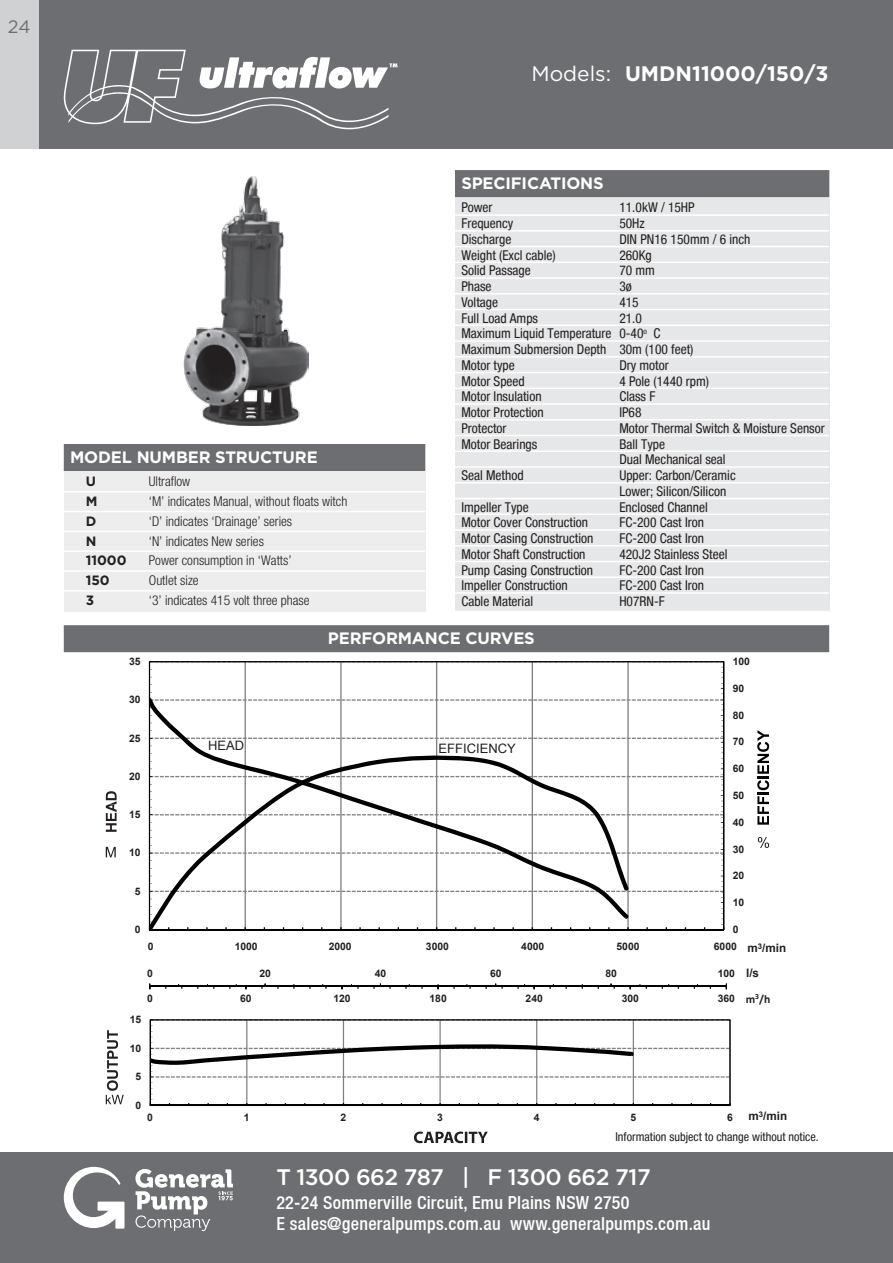
<style>
.page{position:relative;width:893px;height:1263px;background:#fff}
.page>*{position:absolute;margin:0;border:0;box-sizing:border-box;transform-origin:0 0}
.t1{font:500 22.5px "Gotham";letter-spacing:-.025em;color:#fff}
.t2{font:700 21px "Gotham";color:#fff}
.t3{font:500 condensed 18px/21px "Helvetica Neue";letter-spacing:.015em;color:#fff}
.t4{font:18px "Gotham";color:#6d6e71}
.t5{font:700 16.5px "Gotham";letter-spacing:-.01em;color:#fff}
.t6{font:condensed 13.5px/15.8px "Helvetica Neue Condensed";color:#231f20}
.t7{font:300 condensed 13.5px/19.8px "Helvetica Neue";color:#231f20}
.t8{font:700 13.5px/19.8px "Gotham";color:#231f20}
.t9{font:13.05px "Arial";color:#231f20}
.t10{font:condensed 12.15px "Helvetica Neue Condensed";color:#231f20}
.t11{font:700 11.7px "Arial";color:#231f20}
.t12{font:700 11.7px "Calibri";color:#231f20}
.t13{font:700 10.35px "Arial";color:#231f20}
.s1{font-weight:400}
</style>
<div class="page">
<div style="left:0;top:0;width:893px;height:149px;background:#6d6e71"></div>
<div style="left:0;top:1152px;width:893px;height:111px;background:#6d6e71"></div>
<div style="left:0;top:0;width:38px;height:149px;background:#cfd1d2"></div>
<div style="left:64px;top:625px;width:765px;height:27px;background:#6d6e71"></div>
<svg style="left:64px;top:50px;width:334px;height:79px"></svg>
<div style="left:455px;top:170px;width:374px;height:441px;background:#e6e7e8"></div>
<div style="left:455px;top:170px;width:374px;height:27px;background:#6d6e71"></div>
<hr style="left:455px;top:214px;width:374px;height:2px;background:#fff">
<hr style="left:455px;top:230px;width:374px;height:2px;background:#fff">
<hr style="left:455px;top:246px;width:374px;height:1px;background:#fff">
<hr style="left:455px;top:262px;width:374px;height:1px;background:#fff">
<hr style="left:455px;top:277px;width:374px;height:2px;background:#fff">
<hr style="left:455px;top:293px;width:374px;height:2px;background:#fff">
<hr style="left:455px;top:309px;width:374px;height:1px;background:#fff">
<hr style="left:455px;top:325px;width:374px;height:1px;background:#fff">
<hr style="left:455px;top:340px;width:374px;height:2px;background:#fff">
<hr style="left:455px;top:356px;width:374px;height:2px;background:#fff">
<hr style="left:455px;top:372px;width:374px;height:1px;background:#fff">
<hr style="left:455px;top:387px;width:374px;height:2px;background:#fff">
<hr style="left:455px;top:403px;width:374px;height:2px;background:#fff">
<hr style="left:455px;top:419px;width:374px;height:1px;background:#fff">
<hr style="left:455px;top:435px;width:374px;height:1px;background:#fff">
<hr style="left:455px;top:450px;width:374px;height:2px;background:#fff">
<hr style="left:455px;top:466px;width:374px;height:2px;background:#fff">
<hr style="left:455px;top:482px;width:374px;height:1px;background:#fff">
<hr style="left:455px;top:498px;width:374px;height:1px;background:#fff">
<hr style="left:455px;top:513px;width:374px;height:2px;background:#fff">
<hr style="left:455px;top:529px;width:374px;height:2px;background:#fff">
<hr style="left:455px;top:545px;width:374px;height:1px;background:#fff">
<hr style="left:455px;top:561px;width:374px;height:1px;background:#fff">
<hr style="left:455px;top:576px;width:374px;height:2px;background:#fff">
<hr style="left:455px;top:592px;width:374px;height:2px;background:#fff">
<svg style="left:64px;top:1167px;width:60px;height:61px"></svg>
<svg style="left:135px;top:1169px;width:98px;height:62px"></svg>
<div style="left:64px;top:444px;width:361px;height:167px;background:#ededee"></div>
<div style="left:64px;top:444px;width:361px;height:27px;background:#6d6e71"></div>
<hr style="left:64px;top:491px;width:361px;height:1px;background:#fff">
<hr style="left:64px;top:511px;width:361px;height:1px;background:#fff">
<hr style="left:64px;top:531px;width:361px;height:1px;background:#fff">
<hr style="left:64px;top:550px;width:361px;height:2px;background:#fff">
<hr style="left:64px;top:570px;width:361px;height:2px;background:#fff">
<hr style="left:64px;top:590px;width:361px;height:1px;background:#fff">
<img style="left:184px;top:176px;width:124px;height:249px">
<svg style="left:106px;top:1030px;width:18px;height:74px"></svg>
<svg style="left:106px;top:791px;width:11px;height:41px"></svg>
<svg style="left:106px;top:847px;width:10px;height:10px"></svg>
<svg style="left:149px;top:661px;width:575px;height:268px"></svg>
<hr style="left:724px;top:662px;width:1px;height:267px;background:#010101">
<hr style="left:149px;top:662px;width:1px;height:267px;background:#010101">
<hr style="left:149px;top:929px;width:575px;height:1px;background:#010101">
<svg style="left:721px;top:662px;width:3px;height:267px"></svg>
<svg style="left:150px;top:696px;width:481px;height:225px"></svg>
<svg style="left:150px;top:753px;width:480px;height:176px"></svg>
<svg style="left:150px;top:1019px;width:581px;height:87px"></svg>
<svg style="left:149px;top:983px;width:578px;height:6px"></svg>
<svg style="left:758px;top:837px;width:11px;height:11px"></svg>
<svg style="left:757px;top:730px;width:12px;height:95px"></svg>
<svg style="left:414px;top:1131px;width:74px;height:12px"></svg>
<h3 class="t4" style="left:8px;top:15px;width:24px">24</h3>
<h2 class="t2" style="left:531px;top:59px;width:299px"><span class="s1">Models:</span> UMDN11000/150/3</h2>
<p class="t5" style="left:70px;top:446px;width:249px">MODEL NUMBER STRUCTURE</p>
<p class="t8" style="left:86px;top:471px;width:42px">U<br>M<br>D<br>N<br>11000<br>150<br>3</p>
<p class="t7" style="left:149px;top:471px;width:200px">Ultraflow<br>‘M’ indicates Manual, without floats witch ‘D’ indicates ‘Drainage’ series<br>‘N’ indicates New series<br>Power consumption in ‘Watts’<br>Outlet size<br>‘3’ indicates 415 volt three phase</p>
<p class="t5" style="left:461px;top:172px;width:144px">SPECIFICATIONS</p>
<p class="t6" style="left:461px;top:199px;width:152px">Power<br>Frequency<br>Discharge<br>Weight (Excl cable)<br>Solid Passage<br>Phase<br>Voltage<br>Full Load Amps<br>Maximum Liquid Temperature<br>Maximum Submersion Depth<br>Motor type<br>Motor Speed<br>Motor Insulation<br>Motor Protection<br>Protector<br>Motor Bearings</p>
<p class="t6" style="left:461px;top:467px;width:64px">Seal Method</p>
<p class="t6" style="left:461px;top:499px;width:133px">Impeller Type<br>Motor Cover Construction<br>Motor Casing Construction<br>Motor Shaft Construction<br>Pump Casing Construction<br>Impeller Construction<br>Cable Material</p>
<p class="t6" style="left:619px;top:200px;width:207px">11.0kW / 15HP<br>50Hz<br>DIN PN16 150mm / 6 inch<br>260Kg<br>70 mm<br>3ø<br>415<br>21.0<br>0-40<sup>o</sup> C<br>30m (100 feet)<br>Dry motor<br>4 Pole (1440 rpm)<br>Class F<br>IP68<br>Motor Thermal Switch &amp; Moisture Sensor<br>Ball Type<br>Dual Mechanical seal<br>Upper: Carbon/Ceramic<br>Lower; Silicon/Silicon<br>Enclosed Channel<br>FC-200 Cast Iron<br>FC-200 Cast Iron<br>420J2 Stainless Steel<br>FC-200 Cast Iron<br>FC-200 Cast Iron<br>H07RN-F</p>
<p class="t13" style="left:129px;top:655px;width:13px">35</p>
<p class="t13" style="left:129px;top:693px;width:13px">30</p>
<p class="t13" style="left:129px;top:731px;width:13px">25</p>
<p class="t13" style="left:129px;top:769px;width:13px">20</p>
<p class="t13" style="left:129px;top:808px;width:13px">15</p>
<p class="t13" style="left:129px;top:846px;width:13px">10</p>
<p class="t13" style="left:135px;top:884px;width:7px">5</p>
<p class="t13" style="left:135px;top:922px;width:7px">0</p>
<p class="t5" style="left:328px;top:627px;width:208px">PERFORMANCE CURVES</p>
<p class="t9" style="left:208px;top:737px;width:38px">HEAD</p>
<p class="t9" style="left:439px;top:739px;width:79px">EFFICIENCY</p>
<p class="t13" style="left:733px;top:655px;width:19px">100</p>
<p class="t13" style="left:733px;top:681px;width:13px">90</p>
<p class="t13" style="left:733px;top:708px;width:13px">80</p>
<p class="t13" style="left:733px;top:735px;width:13px">70</p>
<p class="t13" style="left:733px;top:762px;width:13px">60</p>
<p class="t13" style="left:733px;top:788px;width:13px">50</p>
<p class="t13" style="left:733px;top:815px;width:13px">40</p>
<p class="t13" style="left:733px;top:842px;width:13px">30</p>
<p class="t13" style="left:733px;top:869px;width:13px">20</p>
<p class="t13" style="left:733px;top:896px;width:13px">10</p>
<p class="t13" style="left:733px;top:922px;width:7px">0</p>
<p class="t13" style="left:148px;top:939px;width:7px">0</p>
<p class="t13" style="left:235px;top:939px;width:25px">1000</p>
<p class="t13" style="left:329px;top:939px;width:25px">2000</p>
<p class="t13" style="left:426px;top:939px;width:25px">3000</p>
<p class="t13" style="left:521px;top:939px;width:25px">4000</p>
<p class="t13" style="left:617px;top:939px;width:25px">5000</p>
<p class="t13" style="left:714px;top:939px;width:25px">6000</p>
<p class="t13" style="left:147px;top:967px;width:7px">0</p>
<p class="t13" style="left:259px;top:967px;width:13px">20</p>
<p class="t13" style="left:375px;top:967px;width:13px">40</p>
<p class="t13" style="left:490px;top:967px;width:13px">60</p>
<p class="t13" style="left:605px;top:967px;width:13px">80</p>
<p class="t13" style="left:718px;top:967px;width:19px">100</p>
<p class="t13" style="left:147px;top:992px;width:7px">0</p>
<p class="t13" style="left:240px;top:992px;width:13px">60</p>
<p class="t13" style="left:333px;top:992px;width:19px">120</p>
<p class="t13" style="left:429px;top:992px;width:19px">180</p>
<p class="t13" style="left:526px;top:992px;width:19px">240</p>
<p class="t13" style="left:622px;top:992px;width:19px">300</p>
<p class="t13" style="left:718px;top:992px;width:19px">360</p>
<p class="t13" style="left:130px;top:1013px;width:13px">15</p>
<p class="t13" style="left:130px;top:1041px;width:13px">10</p>
<p class="t13" style="left:136px;top:1070px;width:7px">5</p>
<p class="t13" style="left:136px;top:1098px;width:7px">0</p>
<p class="t13" style="left:147px;top:1111px;width:7px">0</p>
<p class="t13" style="left:244px;top:1111px;width:7px">1</p>
<p class="t13" style="left:341px;top:1111px;width:7px">2</p>
<p class="t13" style="left:437px;top:1111px;width:7px">3</p>
<p class="t13" style="left:534px;top:1111px;width:7px">4</p>
<p class="t13" style="left:630px;top:1111px;width:7px">5</p>
<p class="t13" style="left:727px;top:1111px;width:7px">6</p>
<p class="t11" style="left:748px;top:940px;width:40px">m<sup>3</sup>/min</p>
<p class="t11" style="left:746px;top:965px;width:15px">l/s</p>
<p class="t12" style="left:746px;top:992px;width:26px">m<sup>3</sup>/h</p>
<p class="t11" style="left:748px;top:1108px;width:40px">m<sup>3</sup>/min</p>
<p class="t10" style="left:615px;top:1130px;width:205px">Information subject to change without notice.</p>
<h1 class="t1" style="left:276px;top:1162px;width:376px">T 1300 662 787 | F 1300 662 717</h1>
<h3 class="t3" style="left:276px;top:1191px;width:436px">22-24 Sommerville Circuit, Emu Plains NSW 2750<br>E sales@generalpumps.com.au www.generalpumps.com.au</h3>
</div>
